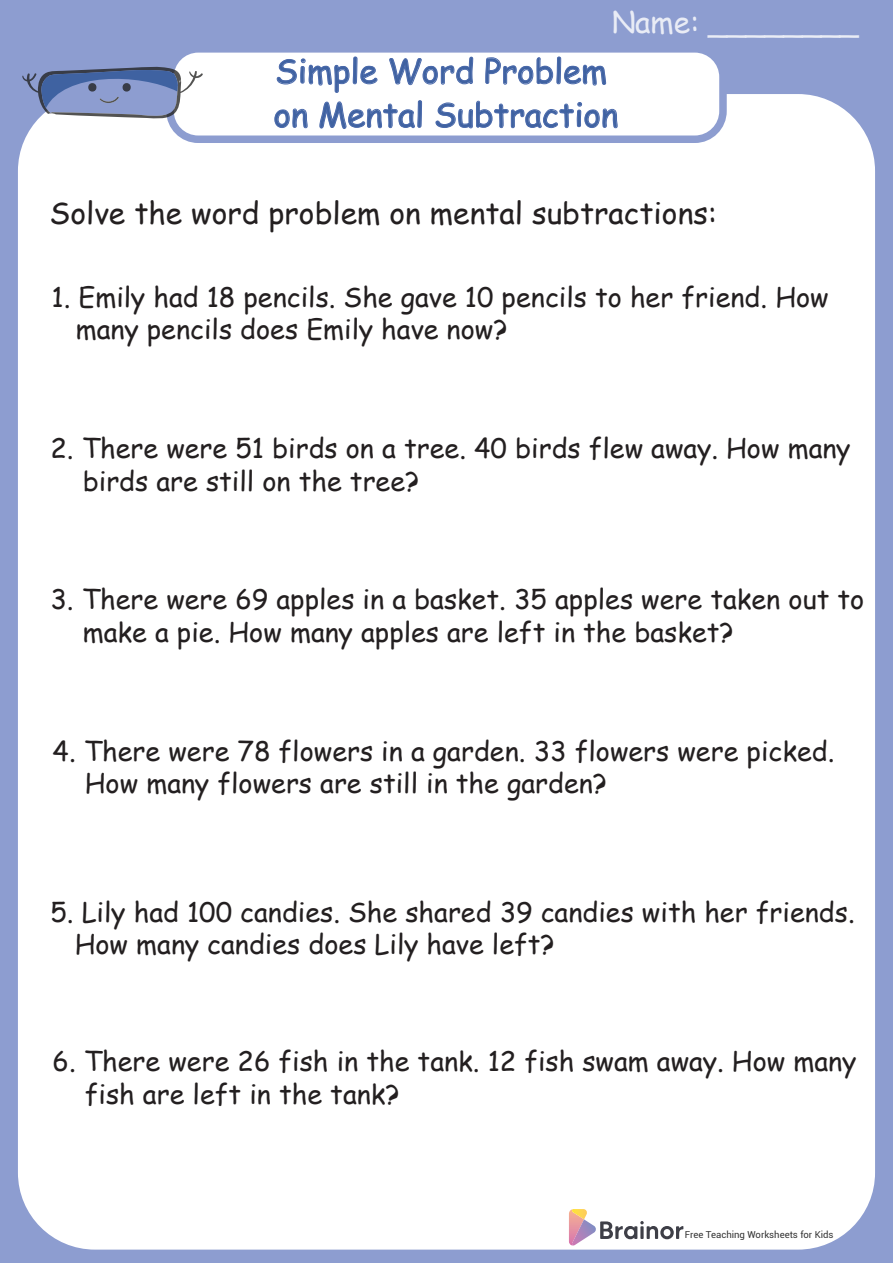
<style>
.page{position:relative;width:893px;height:1263px;background:#8d9dd0}
.page>*{position:absolute;margin:0;border:0;box-sizing:border-box;transform-origin:0 0}
.t1{font:33px/43.5px "Comic Sans MS";color:#3f62a1}
.t2{font:30px "Comic Sans MS";color:#231f20}
.t3{font:30px "Comic Sans MS";color:#fff}
.t4{font:27px/32.4px "Comic Sans MS";color:#231f20}
.t5{font:9.6px "Roboto";color:#010101}
</style>
<div class="page">
<div style="left:18px;top:94px;width:857px;height:1155px;background:#fff;border-radius:77px"></div>
<div style="left:170px;top:49px;width:553px;height:90px;background:#fff;border-radius:28px"></div>
<div style="left:166px;top:45px;width:561px;height:98px;border:8px solid #8d9dd0;border-radius:28px"></div>
<svg style="left:22px;top:67px;width:181px;height:52px"></svg>
<svg style="left:277px;top:57px;width:100px;height:36px"></svg>
<svg style="left:389px;top:57px;width:84px;height:28px"></svg>
<svg style="left:485px;top:57px;width:121px;height:28px"></svg>
<svg style="left:275px;top:109px;width:33px;height:19px"></svg>
<svg style="left:320px;top:100px;width:102px;height:28px"></svg>
<svg style="left:436px;top:101px;width:182px;height:27px"></svg>
<svg style="left:569px;top:1209px;width:114px;height:36px"></svg>
<p class="t3" style="left:611px;top:0;width:249px">Name: ________</p>
<p class="t1" style="left:274px;top:48px;width:346px">Simple Word Problem on Mental Subtraction</p>
<p class="t2" style="left:50px;top:190px;width:669px">Solve the word problem on mental subtractions:</p>
<p class="t4" style="left:76px;top:280px;width:754px;text-indent:-24px">1. Emily had 18 pencils. She gave 10 pencils to her friend. How many pencils does Emily have now?</p>
<p class="t4" style="left:83px;top:431px;width:769px;text-indent:-32px">2. There were 51 birds on a tree. 40 birds flew away. How many birds are still on the tree?</p>
<p class="t4" style="left:83px;top:582px;width:783px;text-indent:-32px">3. There were 69 apples in a basket. 35 apples were taken out to make a pie. How many apples are left in the basket?</p>
<p class="t4" style="left:85px;top:734px;width:751px;text-indent:-32px">4. There were 78 flowers in a garden. 33 flowers were picked.<br>How many flowers are still in the garden?</p>
<p class="t4" style="left:75px;top:895px;width:781px;text-indent:-24px">5. Lily had 100 candies. She shared 39 candies with her friends.<br>How many candies does Lily have left?</p>
<p class="t4" style="left:85px;top:1044px;width:773px;text-indent:-32px">6. There were 26 fish in the tank. 12 fish swam away. How many fish are left in the tank?</p>
<p class="t5" style="left:685px;top:1228px;width:150px">Free Teaching Worksheets for Kids</p>
</div>
